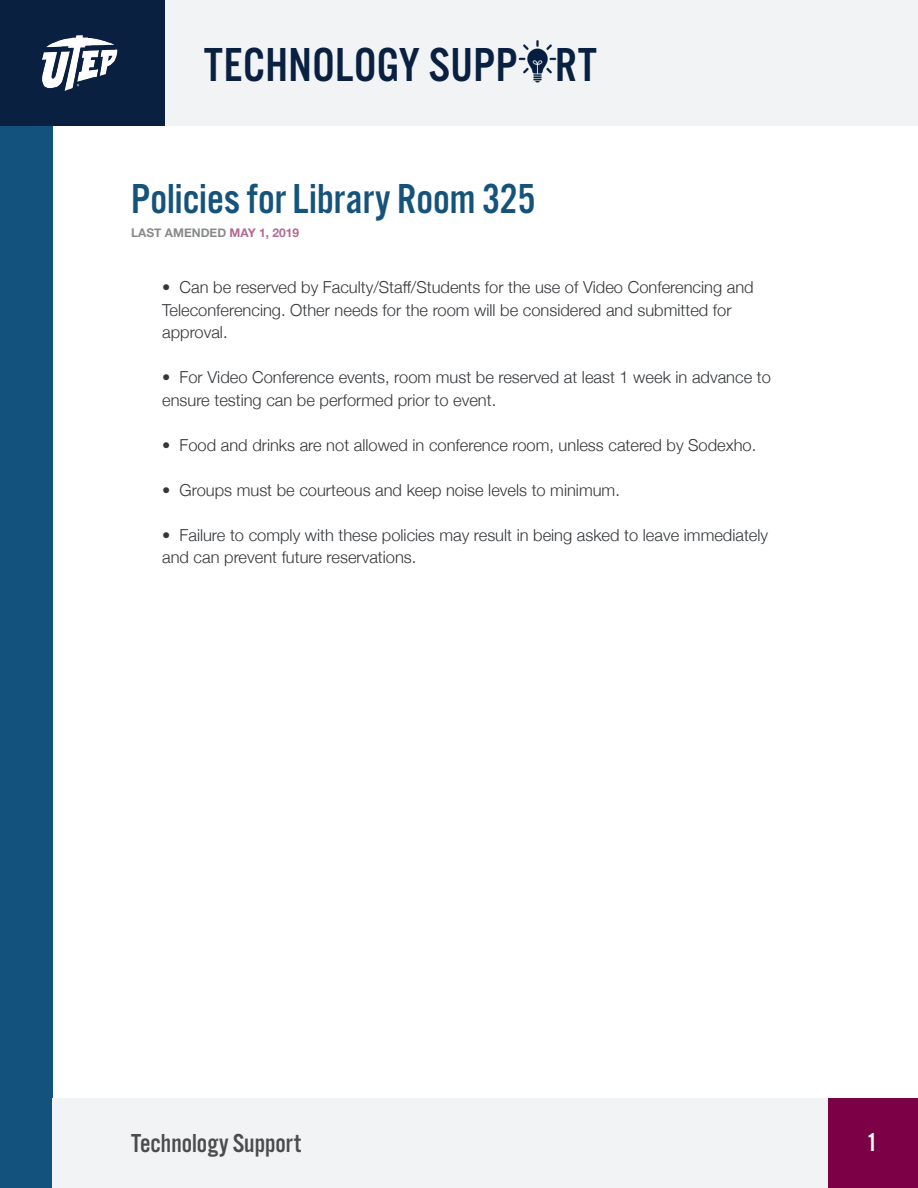
<style>
.page{position:relative;width:918px;height:1188px;background:#fff}
.page>*{position:absolute;margin:0;border:0;box-sizing:border-box;transform-origin:0 0}
.t1{font:49.5px "Alternate Got No 3 D";letter-spacing:.01em;color:#092041}
.t2{font:43.5px "Alternate Got No 3 D";color:#15537b}
.t3{font:27px "Alternate Got No 3 D";color:#494d4e}
.t4{font:27px "Alternate Got No 3 D";color:#fff}
.t5{font:300 16.5px/22.5px "Helvetica Neue";color:#34373a}
.t6{font:700 12px "Helvetica Neue";color:#34373a}
.s1{color:#7b0046}
</style>
<div class="page">
<div style="left:828px;top:1098px;width:90px;height:90px;background:#7b0046"></div>
<div style="left:0;top:0;width:52px;height:1188px;background:#12527d"></div>
<div style="left:164px;top:0;width:754px;height:125px;background:#f1f3f4"></div>
<div style="left:0;top:0;width:164px;height:125px;background:#092041"></div>
<img style="left:42px;top:35px;width:76px;height:56px">
<div style="left:52px;top:1098px;width:776px;height:90px;background:#f1f3f4"></div>
<img style="left:518px;top:40px;width:39px;height:43px">
<h1 class="t1" style="left:204px;top:39px;width:394px">TECHNOLOGY SUPP RT</h1>
<h2 class="t2" style="left:131px;top:176px;width:406px">Policies for Library Room 325</h2>
<p class="t6" style="left:131px;top:223px;width:170px">LAST AMENDED <span class="s1">MAY 1, 2019</span></p>
<p class="t5" style="left:162px;top:275px;width:593px">• Can be reserved by Faculty/Staff/Students for the use of Video Conferencing and<br>Teleconferencing. Other needs for the room will be considered and submitted for approval.</p>
<p class="t5" style="left:162px;top:365px;width:610px">• For Video Conference events, room must be reserved at least 1 week in advance to ensure testing can be performed prior to event.</p>
<p class="t5" style="left:162px;top:432px;width:596px">• Food and drinks are not allowed in conference room, unless catered by Sodexho.</p>
<p class="t5" style="left:162px;top:477px;width:459px">• Groups must be courteous and keep noise levels to minimum.</p>
<p class="t5" style="left:162px;top:522px;width:608px">• Failure to comply with these policies may result in being asked to leave immediately and can prevent future reservations.</p>
<h3 class="t3" style="left:131px;top:1129px;width:171px">Technology Support</h3>
<h3 class="t4" style="left:866px;top:1128px;width:13px">1</h3>
</div>
